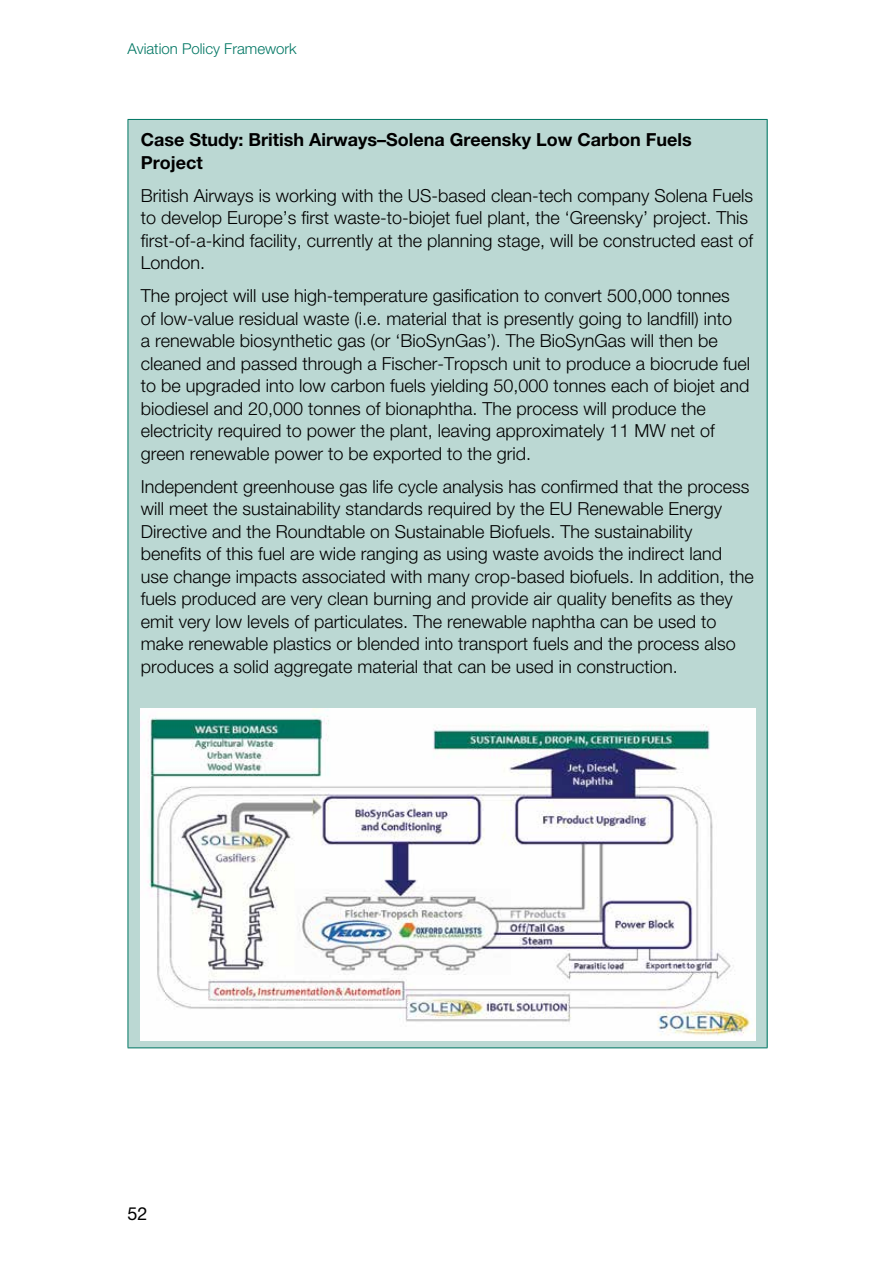
<style>
.page{position:relative;width:893px;height:1263px;background:#fff}
.page>*{position:absolute;margin:0;border:0;box-sizing:border-box;transform-origin:0 0}
.t1{font:300 18px/22.5px "Helvetica Neue";color:#000}
.t2{font:700 18px/22.5px "Helvetica Neue";color:#000}
.t3{font:18px "Helvetica Neue";color:#000}
.t4{font:300 15px "Helvetica Neue";color:#007663}
</style>
<div class="page">
<div style="left:128px;top:119px;width:639px;height:929px;background:#bbd8d3"></div>
<hr style="left:128px;top:119px;width:639px;height:1px;background:#007663">
<hr style="left:128px;top:120px;width:1px;height:927px;background:#007663">
<hr style="left:767px;top:120px;width:1px;height:927px;background:#007663">
<hr style="left:128px;top:1047px;width:639px;height:1px;background:#007663">
<img style="left:141px;top:709px;width:615px;height:332px">
<p class="t4" style="left:128px;top:40px;width:171px">Aviation Policy Framework</p>
<h4 class="t2" style="left:141px;top:128px;width:552px">Case Study: British Airways–Solena Greensky Low Carbon Fuels<br>Project</h4>
<p class="t1" style="left:141px;top:184px;width:614px">British Airways is working with the US-based clean-tech company Solena Fuels to develop Europe’s first waste-to-biojet fuel plant, the ‘Greensky’ project. This first-of-a-kind facility, currently at the planning stage, will be constructed east of London.</p>
<p class="t1" style="left:141px;top:284px;width:611px">The project will use high-temperature gasification to convert 500,000 tonnes<br>of low-value residual waste (i.e. material that is presently going to landfill) into<br>a renewable biosynthetic gas (or ‘BioSynGas’). The BioSynGas will then be cleaned and passed through a Fischer-Tropsch unit to produce a biocrude fuel to be upgraded into low carbon fuels yielding 50,000 tonnes each of biojet and biodiesel and 20,000 tonnes of bionaphtha. The process will produce the electricity required to power the plant, leaving approximately 11 MW net of green renewable power to be exported to the grid.</p>
<p class="t1" style="left:141px;top:475px;width:615px">Independent greenhouse gas life cycle analysis has confirmed that the process will meet the sustainability standards required by the EU Renewable Energy Directive and the Roundtable on Sustainable Biofuels. The sustainability benefits of this fuel are wide ranging as using waste avoids the indirect land use change impacts associated with many crop-based biofuels. In addition, the fuels produced are very clean burning and provide air quality benefits as they emit very low levels of particulates. The renewable naphtha can be used to make renewable plastics or blended into transport fuels and the process also produces a solid aggregate material that can be used in construction.</p>
<p class="t3" style="left:128px;top:1203px;width:22px">52</p>
</div>
